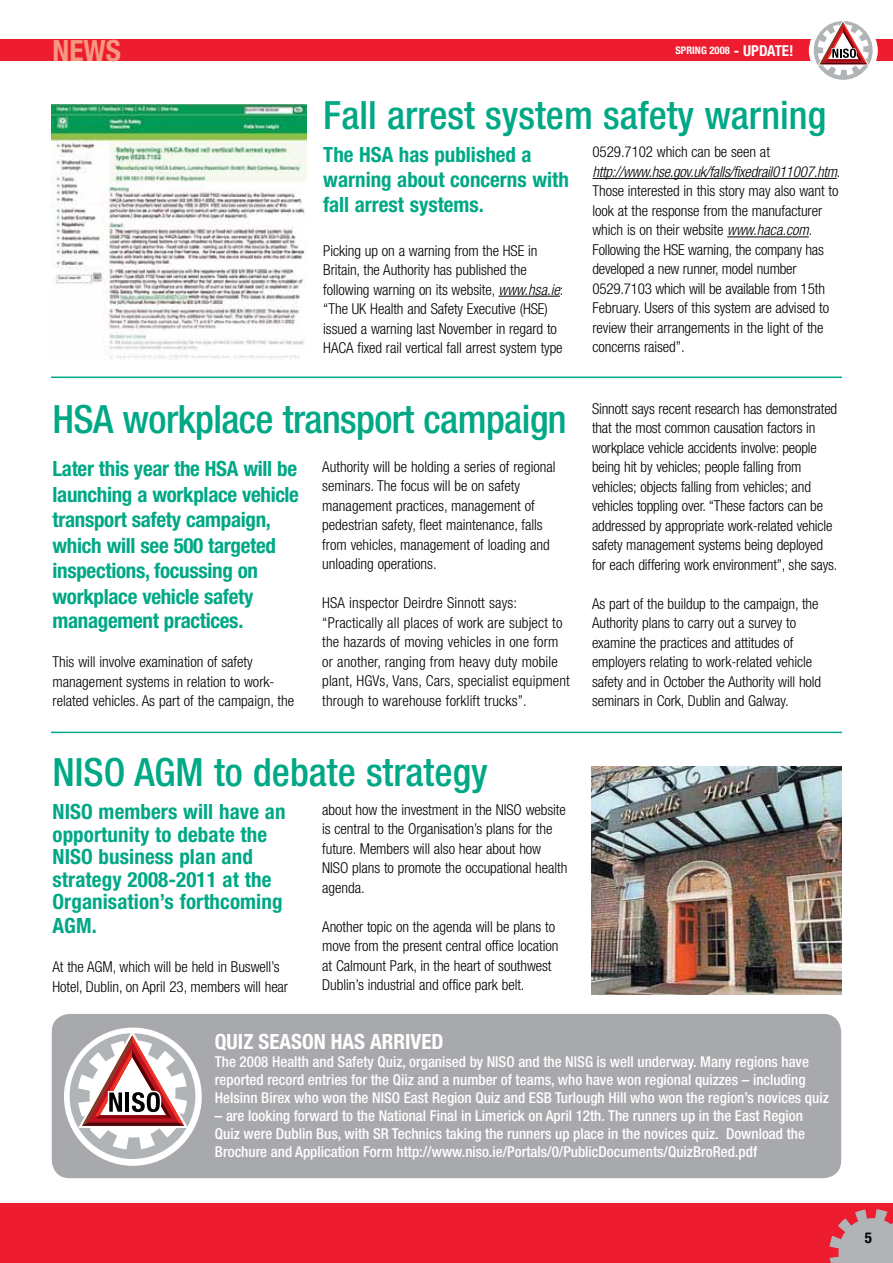
<style>
.page{position:relative;width:893px;height:1263px;background:#fff}
.page>*{position:absolute;margin:0;border:0;box-sizing:border-box;transform-origin:0 0}
.t1{font:500 condensed 39px "Helvetica Neue";color:#00a886}
.t2{font:700 condensed 29.4px "Helvetica Neue";color:#f69780}
.t3{font:700 condensed 21px/25.3px "Helvetica Neue";color:#00a886}
.t4{font:700 condensed 21px "Helvetica Neue";color:#fff}
.t5{font:300 condensed 15px/19.5px "Helvetica Neue";letter-spacing:-.005em;color:#000}
.t6{font:500 condensed 15px/18px "Helvetica Neue";color:#fff}
.t7{font:700 condensed 15px "Helvetica Neue";color:#000}
.t8{font:700 condensed 10.5px "Helvetica Neue";color:#fff}
.s1{font-size:15px}
.s2{font-style:italic}
</style>
<div class="page">
<div style="left:52px;top:1014px;width:789px;height:164px;background:#a7a9ac;border-radius:18px"></div>
<hr style="left:498px;top:296px;width:62px;height:1px;background:#000">
<hr style="left:592px;top:178px;width:245px;height:1px;background:#000">
<hr style="left:727px;top:237px;width:82px;height:1px;background:#000">
<div style="left:0;top:1203px;width:893px;height:60px;background:#ed1c2e"></div>
<div style="left:0;top:40px;width:893px;height:21px;background:#ed1c2e"></div>
<svg style="left:829px;top:1209px;width:64px;height:54px"></svg>
<div style="left:809px;top:18px;width:69px;height:65px;background:#fff;border-radius:50%"></div>
<svg style="left:813px;top:21px;width:60px;height:59px"></svg>
<hr style="left:51px;top:376px;width:791px;height:2px;background:#00a886">
<hr style="left:51px;top:732px;width:791px;height:1px;background:#00a886">
<img style="left:51px;top:104px;width:255px;height:256px">
<img style="left:591px;top:767px;width:251px;height:227px">
<div style="left:64px;top:1027px;width:138px;height:139px;background:#fff;border-radius:50%"></div>
<svg style="left:67px;top:1031px;width:131px;height:130px"></svg>
<h2 class="t2" style="left:53px;top:32px;width:70px">NEWS</h2>
<p class="t8" style="left:675px;top:44px;width:120px">SPRING 2008 <span class="s1">- UPDATE!</span></p>
<h1 class="t1" style="left:323px;top:92px;width:505px">Fall arrest system safety warning</h1>
<h3 class="t3" style="left:323px;top:141px;width:247px">The HSA has published a warning about concerns with fall arrest systems.</h3>
<p class="t5" style="left:323px;top:240px;width:242px">Picking up on a warning from the HSE in Britain, the Authority has published the following warning on its website, <span class="s2">www.hsa.ie</span>: “The UK Health and Safety Executive (HSE) issued a warning last November in regard to HACA fixed rail vertical fall arrest system type</p>
<h1 class="t1" style="left:53px;top:396px;width:516px">HSA workplace transport campaign</h1>
<h3 class="t3" style="left:53px;top:456px;width:248px">Later this year the HSA will be launching a workplace vehicle transport safety campaign, which will see 500 targeted inspections, focussing on workplace vehicle safety management practices.</h3>
<p class="t5" style="left:53px;top:652px;width:243px">This will involve examination of safety management systems in relation to work&shy;related vehicles. As part of the campaign, the</p>
<p class="t5" style="left:322px;top:457px;width:235px">Authority will be holding a series of regional seminars. The focus will be on safety management practices, management of pedestrian safety, fleet maintenance, falls from vehicles, management of loading and unloading operations.</p>
<p class="t5" style="left:322px;top:593px;width:249px">HSA inspector Deirdre Sinnott says: “Practically all places of work are subject to the hazards of moving vehicles in one form or another, ranging from heavy duty mobile plant, HGVs, Vans, Cars, specialist equipment through to warehouse forklift trucks”.</p>
<h1 class="t1" style="left:53px;top:748px;width:437px">NISO AGM to debate strategy</h1>
<h3 class="t3" style="left:53px;top:800px;width:234px;line-height:22.8px">NISO members will have an opportunity to debate the<br>NISO business plan and strategy 2008-2011 at the<br>Organisation’s forthcoming<br>AGM.</h3>
<p class="t5" style="left:53px;top:957px;width:237px">At the AGM, which will be held in Buswell’s<br>Hotel, Dublin, on April 23, members will hear</p>
<p class="t5" style="left:322px;top:799px;width:247px">about how the investment in the NISO website is central to the Organisation’s plans for the future. Members will also hear about how NISO plans to promote the occupational health agenda.</p>
<p class="t5" style="left:322px;top:916px;width:238px">Another topic on the agenda will be plans to move from the present central office location at Calmount Park, in the heart of southwest Dublin’s industrial and office park belt.</p>
<p class="t5" style="left:592px;top:142px;width:249px">0529.7102 which can be seen at <span class="s2">http://www.hse.gov.uk/falls/fixedrail011007.htm</span>.<br>Those interested in this story may also want to look at the response from the manufacturer which is on their website <span class="s2">www.haca.com</span>.<br>Following the HSE warning, the company has developed a new runner, model number 0529.7103 which will be available from 15th February. Users of this system are advised to review their arrangements in the light of the concerns raised”.</p>
<p class="t5" style="left:592px;top:398px;width:247px">Sinnott says recent research has demonstrated that the most common causation factors in workplace vehicle accidents involve: people being hit by vehicles; people falling from vehicles; objects falling from vehicles; and vehicles toppling over. “These factors can be addressed by appropriate work-related vehicle safety management systems being deployed for each differing work environment”, she says.</p>
<p class="t5" style="left:592px;top:593px;width:231px">As part of the buildup to the campaign, the Authority plans to carry out a survey to examine the practices and attitudes of employers relating to work-related vehicle safety and in October the Authority will hold seminars in Cork, Dublin and Galway.</p>
<h3 class="t4" style="left:215px;top:1028px;width:230px">QUIZ SEASON HAS ARRIVED</h3>
<p class="t6" style="left:215px;top:1052px;width:615px">The 2008 Health and Safety Quiz, organised by NISO and the NISG is well underway. Many regions have reported record entries for the Qiiz and a number of teams, who have won regional quizzes – including<br>Helsinn Birex who won the NISO East Region Quiz and ESB Turlough Hill who won the region’s novices quiz</p>
<p class="t6" style="left:215px;top:1106px;width:592px">– are looking forward to the National Final in Limerick on April 12th. The runners up in the East Region<br>Quiz were Dublin Bus, with SR Technics taking the runners up place in the novices quiz. Download the<br>Brochure and Application Form http://www.niso.ie/Portals/0/PublicDocuments/QuizBroRed.pdf</p>
<p class="t7" style="left:865px;top:1229px;width:9px">5</p>
</div>
